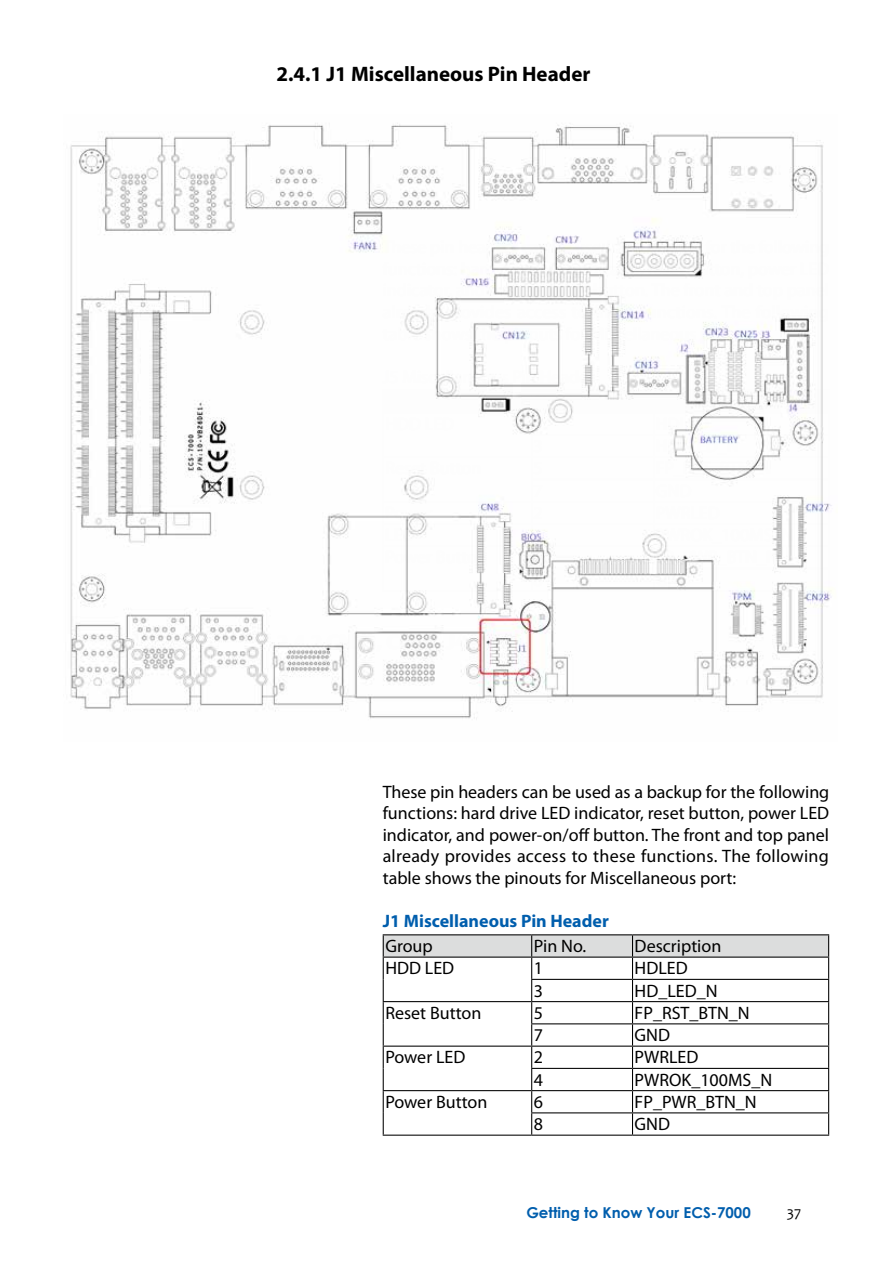
<style>
.page{position:relative;width:893px;height:1263px;background:#fff}
.page>*{position:absolute;margin:0;border:0;box-sizing:border-box;transform-origin:0 0}
.t1{font:700 21px "Myriad Pro";color:#000}
.t2{font:18px/21.6px "Myriad Pro";color:#000;text-align:justify}
.t3{font:700 18px "Myriad Pro";color:#005ead}
.t4{font:700 15px "Century Gothic";color:#005ead}
.t5{font:15px "Candara";color:#000}
</style>
<div class="page">
<hr style="left:383px;top:934px;width:149px;height:1px;background:#000">
<hr style="left:532px;top:934px;width:100px;height:1px;background:#000">
<hr style="left:632px;top:934px;width:197px;height:1px;background:#000">
<svg style="left:383px;top:935px;width:446px;height:199px"></svg>
<hr style="left:383px;top:1134px;width:149px;height:2px;background:#000">
<hr style="left:532px;top:1134px;width:100px;height:2px;background:#000">
<hr style="left:632px;top:1134px;width:197px;height:2px;background:#000">
<img style="left:70px;top:123px;width:762px;height:596px">
<p class="t1" style="left:276px;top:61px;width:315px">2.4.1 J1 Miscellaneous Pin Header</p>
<p class="t2" style="left:383px;top:780px;width:448px">These pin headers can be used as a backup for the following functions: hard drive LED indicator, reset button, power LED indicator, and power-on/off button. The front and top panel already provides access to these functions. The following table shows the pinouts for Miscellaneous port:</p>
<p class="t3" style="left:383px;top:909px;width:228px">J1 Miscellaneous Pin Header</p>
<p class="t2" style="left:385px;top:935px;width:49px">Group</p>
<p class="t2" style="left:534px;top:935px;width:54px">Pin No.</p>
<p class="t2" style="left:635px;top:935px;width:88px">Description</p>
<p class="t2" style="left:385px;top:957px;width:70px">HDD LED</p>
<p class="t2" style="left:534px;top:957px;width:11px">1</p>
<p class="t2" style="left:635px;top:957px;width:55px">HDLED</p>
<p class="t2" style="left:534px;top:979px;width:11px">3</p>
<p class="t2" style="left:635px;top:979px;width:84px">HD_LED_N</p>
<p class="t2" style="left:385px;top:1002px;width:98px">Reset Button</p>
<p class="t2" style="left:534px;top:1002px;width:11px">5</p>
<p class="t2" style="left:635px;top:1002px;width:117px">FP_RST_BTN_N</p>
<p class="t2" style="left:534px;top:1024px;width:11px">7</p>
<p class="t2" style="left:635px;top:1024px;width:37px">GND</p>
<p class="t2" style="left:385px;top:1046px;width:82px">Power LED</p>
<p class="t2" style="left:534px;top:1046px;width:11px">2</p>
<p class="t2" style="left:635px;top:1046px;width:65px">PWRLED</p>
<p class="t2" style="left:534px;top:1068px;width:11px">4</p>
<p class="t2" style="left:635px;top:1068px;width:139px">PWROK_100MS_N</p>
<p class="t2" style="left:385px;top:1091px;width:104px">Power Button</p>
<p class="t2" style="left:534px;top:1091px;width:11px">6</p>
<p class="t2" style="left:635px;top:1091px;width:124px">FP_PWR_BTN_N</p>
<p class="t2" style="left:534px;top:1113px;width:11px">8</p>
<p class="t2" style="left:635px;top:1113px;width:37px">GND</p>
<p class="t4" style="left:526px;top:1201px;width:226px">Getting to Know Your ECS-7000</p>
<p class="t5" style="left:787px;top:1203px;width:16px">37</p>
</div>
